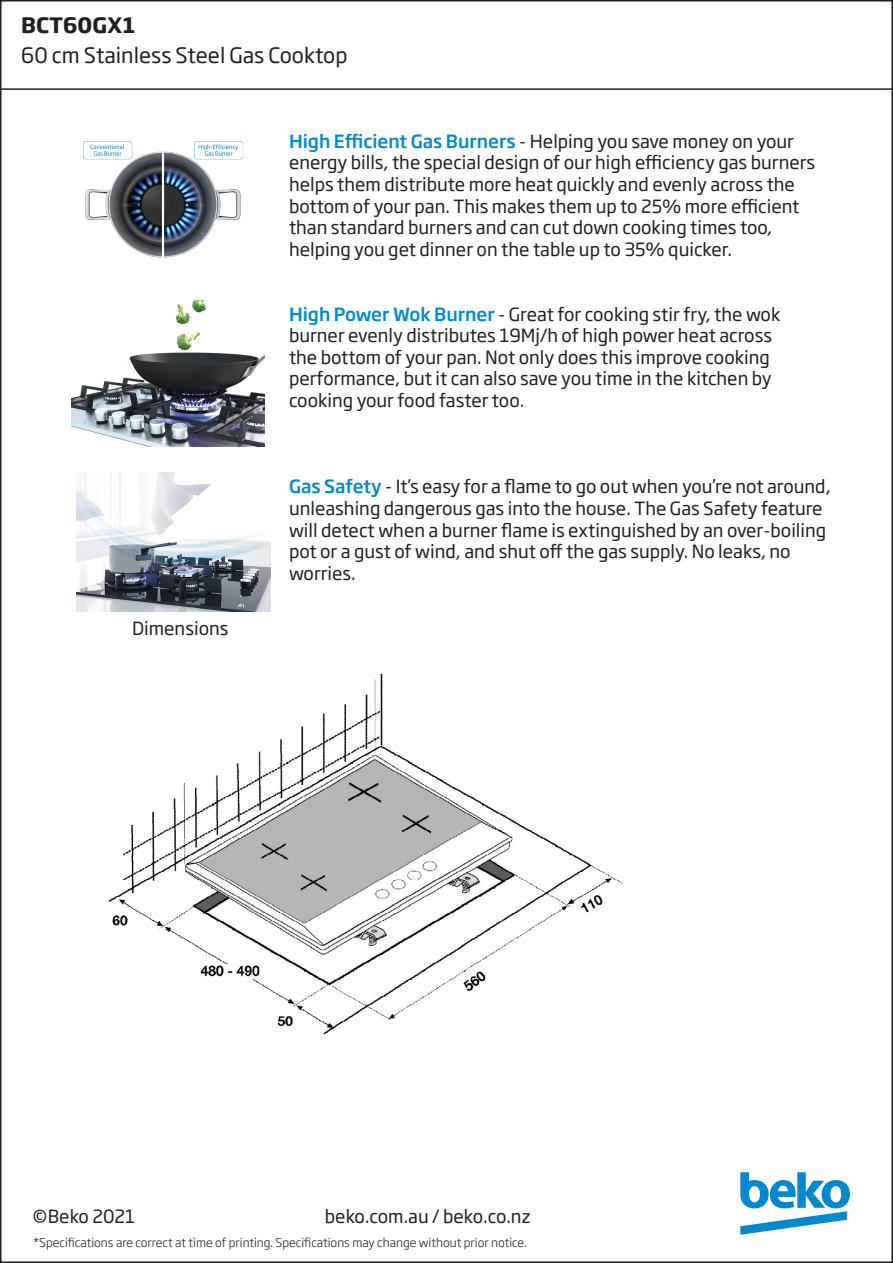
<style>
.page{position:relative;width:893px;height:1263px;background:#fff}
.page>*{position:absolute;margin:0;border:0;box-sizing:border-box;transform-origin:0 0}
.t1{font:21px "Soho Gothic Pro";color:#231f20}
.t2{font:700 21px "Soho Gothic Pro";color:#231f20}
.t3{font:18px/21.6px "Soho Gothic Pro";color:#231f20}
.t4{font:300 12px "Soho Gothic Pro";color:#231f20}
.s1{font-weight:500;color:#0089cf}
</style>
<div class="page">
<hr style="left:0;top:88px;width:893px;height:2px;background:#231f20">
<img style="left:109px;top:675px;width:514px;height:360px">
<img style="left:71px;top:300px;width:193px;height:146px">
<img style="left:77px;top:472px;width:193px;height:139px">
<img style="left:83px;top:141px;width:161px;height:117px">
<svg style="left:740px;top:1172px;width:110px;height:63px"></svg>
<p class="t2" style="left:21px;top:9px;width:116px">BCT60GX1</p>
<p class="t1" style="left:21px;top:39px;width:328px">60 cm Stainless Steel Gas Cooktop</p>
<p class="t3" style="left:289px;top:129px;width:528px"><span class="s1">High Efficient Gas Burners</span> - Helping you save money on your energy bills, the special design of our high efficiency gas burners helps them distribute more heat quickly and evenly across the bottom of your pan. This makes them up to 25% more efficient than standard burners and can cut down cooking times too, helping you get dinner on the table up to 35% quicker.</p>
<p class="t3" style="left:289px;top:302px;width:493px"><span class="s1">High Power Wok Burner</span> - Great for cooking stir fry, the wok burner evenly distributes 19Mj/h of high power heat across the bottom of your pan. Not only does this improve cooking performance, but it can also save you time in the kitchen by cooking your food faster too.</p>
<p class="t3" style="left:132px;top:616px;width:98px">Dimensions</p>
<p class="t3" style="left:289px;top:475px;width:543px"><span class="s1">Gas Safety</span> - It’s easy for a flame to go out when you’re not around, unleashing dangerous gas into the house. The Gas Safety feature will detect when a burner flame is extinguished by an over-boiling pot or a gust of wind, and shut off the gas supply. No leaks, no worries.</p>
<p class="t3" style="left:33px;top:1205px;width:104px">©Beko 2021</p>
<p class="t3" style="left:325px;top:1205px;width:207px">beko.com.au / beko.co.nz</p>
<p class="t4" style="left:33px;top:1233px;width:495px">*Specifications are correct at time of printing. Specifications may change without prior notice.</p>
</div>
